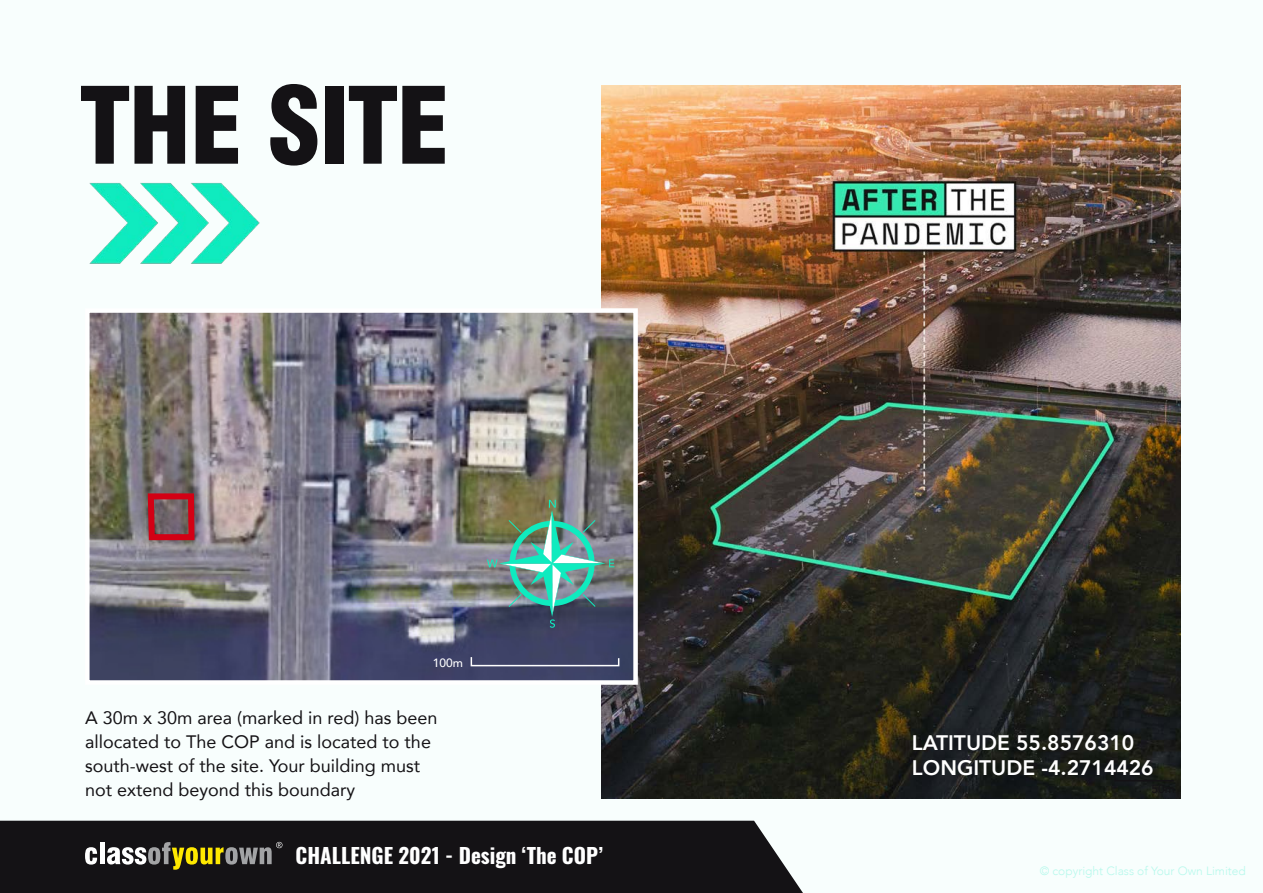
<style>
.page{position:relative;width:1263px;height:893px;background:#f8fefd}
.page>*{position:absolute;margin:0;border:0;box-sizing:border-box;transform-origin:0 0}
.t1{font:900 condensed 103.5px "Swiss 721 BT";letter-spacing:-.02em;color:#141215}
.t2{font:800 21px/25.2px "Avenir";color:#fff}
.t3{font:700 21px "Oswald";color:#fff}
.t4{font:18px/24px "Avenir";color:#141215}
.t5{font:300 12px "Avenir";color:#b7f9ec}
.t6{font:500 12px "Avenir";color:#fff}
</style>
<div class="page">
<img style="left:602px;top:85px;width:578px;height:713px">
<div style="left:0;top:821px;width:803px;height:72px;background:#141215"></div>
<svg style="left:85px;top:847px;width:12px;height:18px"></svg>
<div style="left:100px;top:842px;width:5px;height:22px;background:#fff"></div>
<svg style="left:107px;top:842px;width:175px;height:28px;background:#5b583f"></svg>
<svg style="left:1113px;top:771px;width:62px;height:11px"></svg>
<img style="left:89px;top:183px;width:171px;height:81px">
<img style="left:90px;top:313px;width:543px;height:367px">
<div style="left:85px;top:308px;width:553px;height:377px;border:4px solid #fff"></div>
<svg style="left:470px;top:656px;width:150px;height:11px;background:#5a5e7c"></svg>
<img style="left:487px;top:500px;width:127px;height:128px">
<svg style="left:145px;top:490px;width:53px;height:53px;background:#92434d"></svg>
<h1 class="t1" style="left:80px;top:64px;width:371px">THE SITE</h1>
<p class="t6" style="left:433px;top:652px;width:32px">100m</p>
<p class="t4" style="left:85px;top:705px;width:354px">A 30m x 30m area (marked in red) has been allocated to The COP and is located to the south-west of the site. Your building must not extend beyond this boundary</p>
<p class="t3" style="left:296px;top:845px;width:309px">CHALLENGE 2021 - Design ‘The COP’</p>
<p class="t2" style="left:912px;top:730px;width:243px">LATITUDE 55.8576310<br>LONGITUDE -4.2714426</p>
<p class="t5" style="left:1040px;top:864px;width:208px">© copyright Class of Your Own Limited</p>
</div>
